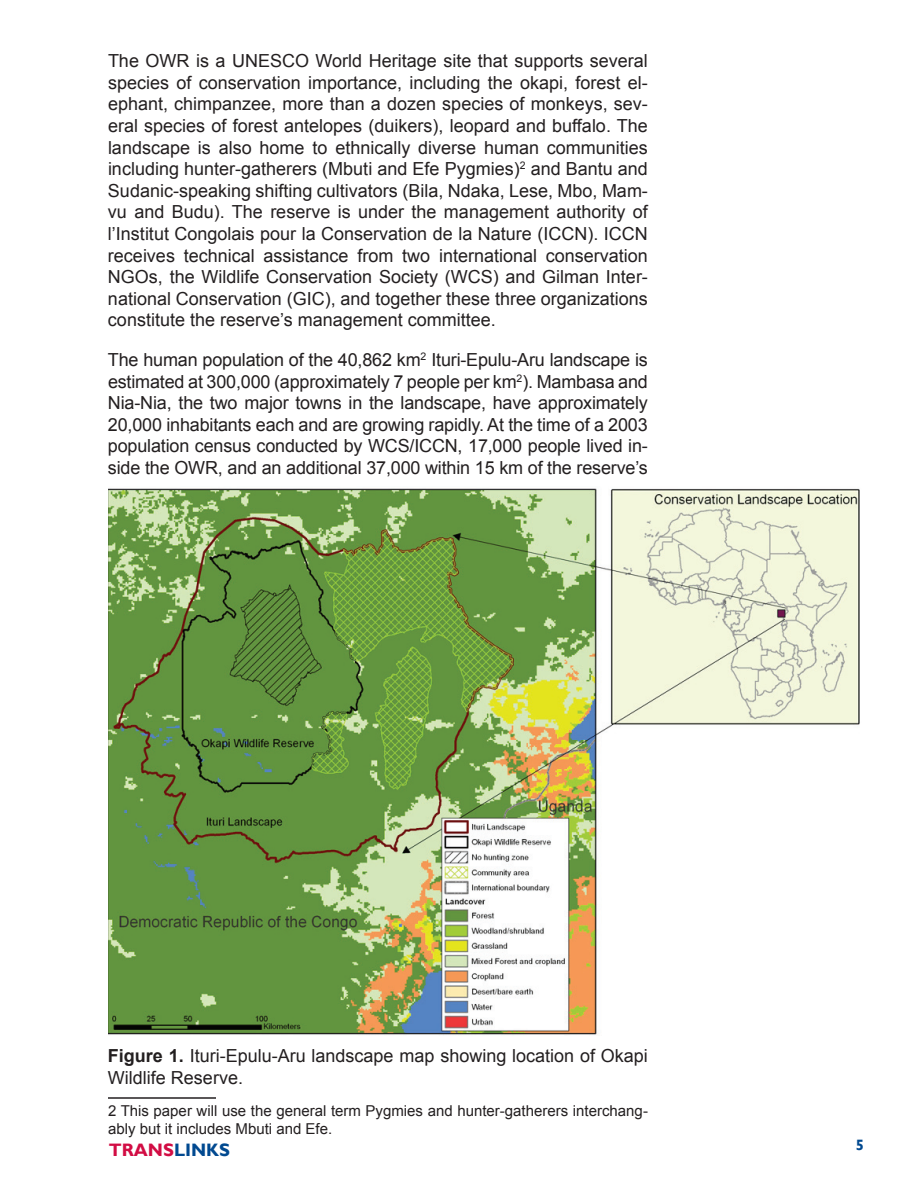
<style>
.page{position:relative;width:918px;height:1188px;background:#fff}
.page>*{position:absolute;margin:0;border:0;box-sizing:border-box;transform-origin:0 0}
.t1{font:18px/21.6px "Arial";color:#231f20;text-align:justify}
.t2{font:700 18px "Gill Sans";color:#d20d44}
.t3{font:15px/18px "Arial";color:#231f20}
.t4{font:700 15px "Gill Sans";color:#014990}
.s1{font-weight:700}
.s2{color:#014990}
</style>
<div class="page">
<hr style="left:108px;top:1097px;width:108px;height:2px;background:#231f20">
<img style="left:108px;top:488px;width:752px;height:547px">
<div style="left:603px;top:733px;width:261px;height:304px;background:#fff"></div>
<p class="t1" style="left:108px;top:50px;width:541px">The OWR is a UNESCO World Heritage site that supports several species of conservation importance, including the okapi, forest el&shy;ephant, chimpanzee, more than a dozen species of monkeys, sev&shy;eral species of forest antelopes (duikers), leopard and buffalo. The landscape is also home to ethnically diverse human communities including hunter-gatherers (Mbuti and Efe Pygmies)<sup>2</sup> and Bantu and Sudanic-speaking shifting cultivators (Bila, Ndaka, Lese, Mbo, Mam&shy;vu and Budu). The reserve is under the management authority of l’Institut Congolais pour la Conservation de la Nature (ICCN). ICCN receives technical assistance from two international conservation NGOs, the Wildlife Conservation Society (WCS) and Gilman Inter&shy;national Conservation (GIC), and together these three organizations constitute the reserve’s management committee.</p>
<p class="t1" style="left:108px;top:349px;width:541px">The human population of the 40,862 km<sup>2</sup> Ituri-Epulu-Aru landscape is estimated at 300,000 (approximately 7 people per km<sup>2</sup>). Mambasa and Nia-Nia, the two major towns in the landscape, have approximately 20,000 inhabitants each and are growing rapidly. At the time of a 2003 population census conducted by WCS/ICCN, 17,000 people lived in&shy;side the OWR, and an additional 37,000 within 15 km of the reserve’s</p>
<p class="t1" style="left:108px;top:1045px;width:541px"><span class="s1">Figure 1.</span> Ituri-Epulu-Aru landscape map showing location of Okapi<br>Wildlife Reserve.</p>
<p class="t3" style="left:108px;top:1102px;width:541px">2 This paper will use the general term Pygmies and hunter-gatherers interchang&shy;ably but it includes Mbuti and Efe.</p>
<p class="t2" style="left:109px;top:1139px;width:123px">TRANS<span class="s2">LINKS</span></p>
<p class="t4" style="left:856px;top:1136px;width:10px">5</p>
</div>
